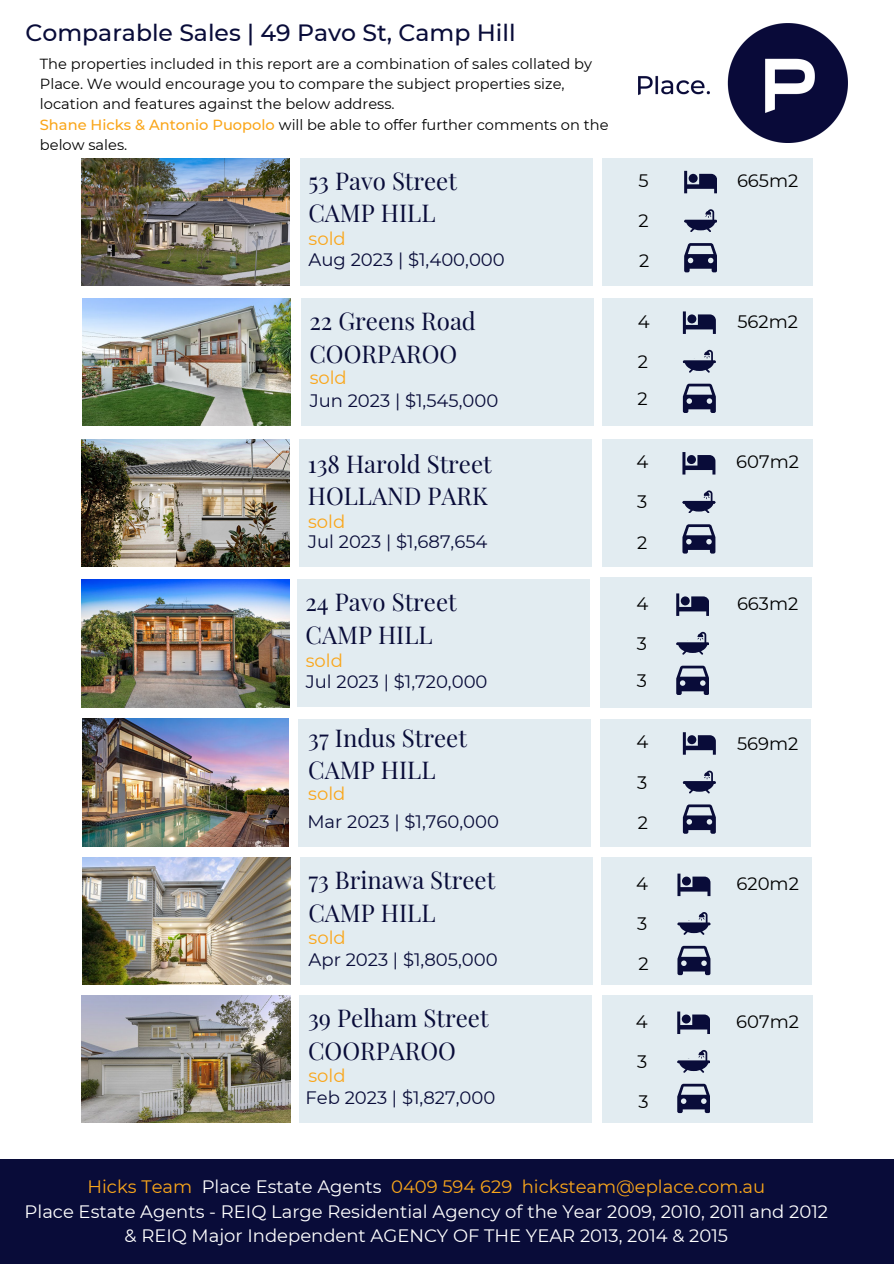
<style>
.page{position:relative;width:894px;height:1264px;background:#fff}
.page>*{position:absolute;margin:0;border:0;box-sizing:border-box;transform-origin:0 0}
.t1{font:24px "Playfair Display";color:#090c39}
.t2{font:500 23.55px "Montserrat";color:#090c39}
.t3{font:18px "Montserrat";color:#090c39}
.t4{font:18px "Montserrat";color:#fff}
.t5{font:18px "Montserrat";color:#faa61a}
.t6{font:18px "Montserrat";color:#000}
.t7{font:14.55px/20.1px "Montserrat";color:#000}
.s1{font-weight:500;color:#faa61a}
.s2{color:#fff}
</style>
<div class="page">
<img style="left:638px;top:23px;width:209px;height:120px">
<div style="left:0;top:1159px;width:893px;height:104px;background:#090c39"></div>
<img style="left:82px;top:299px;width:208px;height:127px">
<div style="left:300px;top:299px;width:293px;height:127px;background:#e2ecf1"></div>
<div style="left:602px;top:299px;width:210px;height:127px;background:#e2ecf1"></div>
<svg style="left:682px;top:311px;width:33px;height:23px"></svg>
<svg style="left:682px;top:384px;width:33px;height:29px"></svg>
<svg style="left:682px;top:350px;width:33px;height:22px"></svg>
<div style="left:673px;top:345px;width:29px;height:13px;background:#e2ecf1"></div>
<img style="left:81px;top:580px;width:208px;height:127px">
<div style="left:297px;top:580px;width:292px;height:127px;background:#e2ecf1"></div>
<img style="left:81px;top:439px;width:208px;height:127px">
<div style="left:299px;top:439px;width:292px;height:127px;background:#e2ecf1"></div>
<div style="left:601px;top:439px;width:210px;height:127px;background:#e2ecf1"></div>
<svg style="left:682px;top:452px;width:33px;height:22px"></svg>
<svg style="left:682px;top:524px;width:32px;height:29px"></svg>
<svg style="left:682px;top:490px;width:32px;height:23px"></svg>
<div style="left:673px;top:485px;width:29px;height:13px;background:#e2ecf1"></div>
<div style="left:600px;top:577px;width:211px;height:130px;background:#e2ecf1"></div>
<svg style="left:676px;top:593px;width:32px;height:23px"></svg>
<svg style="left:676px;top:665px;width:32px;height:30px"></svg>
<svg style="left:676px;top:632px;width:32px;height:22px"></svg>
<div style="left:667px;top:626px;width:29px;height:14px;background:#e2ecf1"></div>
<img style="left:82px;top:718px;width:206px;height:128px">
<div style="left:298px;top:719px;width:293px;height:127px;background:#e2ecf1"></div>
<div style="left:600px;top:719px;width:210px;height:127px;background:#e2ecf1"></div>
<svg style="left:682px;top:732px;width:33px;height:22px"></svg>
<svg style="left:682px;top:804px;width:33px;height:29px"></svg>
<svg style="left:682px;top:770px;width:33px;height:23px"></svg>
<div style="left:673px;top:765px;width:29px;height:13px;background:#e2ecf1"></div>
<img style="left:82px;top:857px;width:208px;height:127px">
<div style="left:299px;top:857px;width:293px;height:127px;background:#e2ecf1"></div>
<div style="left:601px;top:857px;width:210px;height:127px;background:#e2ecf1"></div>
<svg style="left:677px;top:873px;width:33px;height:23px"></svg>
<svg style="left:677px;top:945px;width:33px;height:30px"></svg>
<svg style="left:677px;top:912px;width:33px;height:22px"></svg>
<div style="left:668px;top:906px;width:29px;height:14px;background:#e2ecf1"></div>
<img style="left:82px;top:995px;width:208px;height:127px">
<div style="left:299px;top:995px;width:293px;height:127px;background:#e2ecf1"></div>
<div style="left:601px;top:995px;width:210px;height:127px;background:#e2ecf1"></div>
<svg style="left:677px;top:1011px;width:32px;height:23px"></svg>
<svg style="left:677px;top:1083px;width:32px;height:29px"></svg>
<svg style="left:677px;top:1050px;width:32px;height:22px"></svg>
<div style="left:668px;top:1044px;width:29px;height:13px;background:#e2ecf1"></div>
<img style="left:81px;top:158px;width:208px;height:127px">
<div style="left:299px;top:158px;width:293px;height:127px;background:#e2ecf1"></div>
<div style="left:601px;top:158px;width:210px;height:127px;background:#e2ecf1"></div>
<svg style="left:684px;top:171px;width:32px;height:22px"></svg>
<svg style="left:684px;top:243px;width:32px;height:29px"></svg>
<svg style="left:684px;top:209px;width:32px;height:23px"></svg>
<div style="left:675px;top:204px;width:28px;height:13px;background:#e2ecf1"></div>
<p class="t2" style="left:25px;top:19px;width:491px">Comparable Sales | 49 Pavo St, Camp Hill</p>
<p class="t7" style="left:40px;top:54px;width:553px">The properties included in this report are a combination of sales collated by<br>Place. We would encourage you to compare the subject properties size, location and features against the below address.</p>
<p class="t7" style="left:40px;top:114px;width:570px"><span class="s1">Shane Hicks &amp; Antonio Puopolo</span> will be able to offer further comments on the below sales.</p>
<p class="t1" style="left:308px;top:164px;width:150px">53 Pavo Street</p>
<p class="t6" style="left:736px;top:170px;width:63px">665m2</p>
<p class="t1" style="left:308px;top:196px;width:129px">CAMP HILL</p>
<p class="t3" style="left:308px;top:249px;width:198px">Aug 2023 | $1,400,000</p>
<p class="t6" style="left:638px;top:170px;width:12px">5</p>
<p class="t6" style="left:638px;top:210px;width:12px">2</p>
<p class="t6" style="left:639px;top:250px;width:12px">2</p>
<p class="t5" style="left:308px;top:228px;width:39px">sold</p>
<p class="t1" style="left:309px;top:304px;width:168px">22 Greens Road</p>
<p class="t6" style="left:737px;top:310px;width:62px">562m2</p>
<p class="t1" style="left:309px;top:337px;width:149px">COORPAROO</p>
<p class="t3" style="left:309px;top:389px;width:190px">Jun 2023 | $1,545,000</p>
<p class="t6" style="left:637px;top:310px;width:13px">4</p>
<p class="t6" style="left:637px;top:351px;width:12px">2</p>
<p class="t5" style="left:309px;top:366px;width:39px">sold</p>
<p class="t6" style="left:637px;top:387px;width:12px">2</p>
<p class="t1" style="left:308px;top:446px;width:185px">138 Harold Street</p>
<p class="t6" style="left:736px;top:451px;width:64px">607m2</p>
<p class="t1" style="left:308px;top:479px;width:181px">HOLLAND PARK</p>
<p class="t3" style="left:308px;top:530px;width:181px">Jul 2023 | $1,687,654</p>
<p class="t6" style="left:636px;top:451px;width:13px">4</p>
<p class="t6" style="left:637px;top:491px;width:12px">3</p>
<p class="t6" style="left:637px;top:531px;width:12px">2</p>
<p class="t5" style="left:308px;top:511px;width:39px">sold</p>
<p class="t1" style="left:305px;top:585px;width:153px">24 Pavo Street</p>
<p class="t1" style="left:305px;top:618px;width:129px">CAMP HILL</p>
<p class="t3" style="left:306px;top:670px;width:183px">Jul 2023 | $1,720,000</p>
<p class="t5" style="left:306px;top:649px;width:39px">sold</p>
<p class="t6" style="left:636px;top:592px;width:13px">4</p>
<p class="t6" style="left:636px;top:632px;width:12px">3</p>
<p class="t6" style="left:636px;top:669px;width:12px">3</p>
<p class="t6" style="left:736px;top:592px;width:63px">663m2</p>
<p class="t1" style="left:308px;top:721px;width:160px">37 Indus Street</p>
<p class="t6" style="left:736px;top:732px;width:63px">569m2</p>
<p class="t1" style="left:308px;top:753px;width:129px">CAMP HILL</p>
<p class="t3" style="left:307px;top:810px;width:193px">Mar 2023 | $1,760,000</p>
<p class="t6" style="left:636px;top:731px;width:13px">4</p>
<p class="t6" style="left:637px;top:771px;width:12px">3</p>
<p class="t6" style="left:637px;top:811px;width:12px">2</p>
<p class="t5" style="left:308px;top:782px;width:39px">sold</p>
<p class="t1" style="left:308px;top:863px;width:188px">73 Brinawa Street</p>
<p class="t6" style="left:736px;top:872px;width:64px">620m2</p>
<p class="t1" style="left:308px;top:895px;width:129px">CAMP HILL</p>
<p class="t3" style="left:308px;top:948px;width:190px">Apr 2023 | $1,805,000</p>
<p class="t6" style="left:635px;top:872px;width:13px">4</p>
<p class="t6" style="left:637px;top:912px;width:12px">3</p>
<p class="t6" style="left:638px;top:952px;width:12px">2</p>
<p class="t5" style="left:308px;top:927px;width:39px">sold</p>
<p class="t1" style="left:308px;top:1000px;width:182px">39 Pelham Street</p>
<p class="t6" style="left:736px;top:1010px;width:64px">607m2</p>
<p class="t1" style="left:308px;top:1033px;width:149px">COORPAROO</p>
<p class="t3" style="left:305px;top:1086px;width:191px">Feb 2023 | $1,827,000</p>
<p class="t6" style="left:635px;top:1010px;width:13px">4</p>
<p class="t6" style="left:637px;top:1050px;width:12px">3</p>
<p class="t6" style="left:638px;top:1090px;width:12px">3</p>
<p class="t5" style="left:308px;top:1064px;width:39px">sold</p>
<p class="t5" style="left:87px;top:1175px;width:679px">Hicks Team <span class="s2">Place Estate Agents</span> 0409 594 629 hicksteam@eplace.com.au</p>
<p class="t4" style="left:25px;top:1200px;width:804px">Place Estate Agents - REIQ Large Residential Agency of the Year 2009, 2010, 2011 and 2012</p>
<p class="t4" style="left:125px;top:1224px;width:604px">&amp; REIQ Major Independent AGENCY OF THE YEAR 2013, 2014 &amp; 2015</p>
</div>
